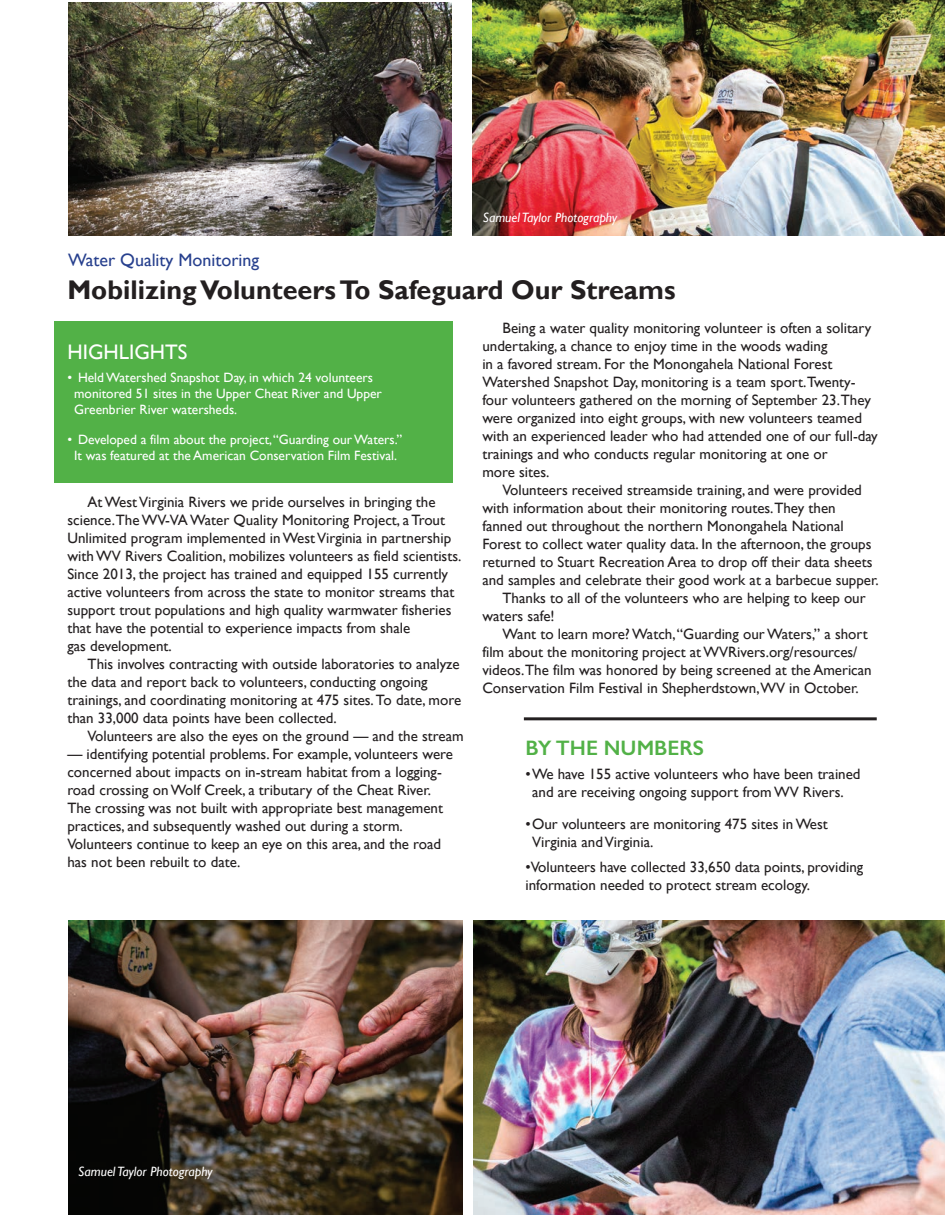
<style>
.page{position:relative;width:945px;height:1215px;background:#fff}
.page>*{position:absolute;margin:0;border:0;box-sizing:border-box;transform-origin:0 0}
.t1{font:700 27px "Gill Sans";color:#231f20}
.t2{font:600 21px "Gill Sans";color:#52b147}
.t3{font:21px "Gill Sans";color:#fff}
.t4{font:18px "Gill Sans";color:#27408e}
.t5{font:15px/18px "Gill Sans";color:#231f20}
.t6{font:15px/18px "Gill Sans";color:#231f20}
.t7{font:13.5px/16.2px "Gill Sans";color:#fff}
.t8{font:italic 13.5px "Gill Sans";color:#fff}
</style>
<div class="page">
<div style="left:54px;top:321px;width:399px;height:162px;background:#52b147"></div>
<img style="left:68px;top:2px;width:383px;height:234px">
<img style="left:472px;top:0;width:473px;height:236px">
<img style="left:68px;top:920px;width:395px;height:295px">
<img style="left:474px;top:920px;width:471px;height:295px">
<hr style="left:524px;top:717px;width:353px;height:3px;background:#231f20">
<p class="t4" style="left:68px;top:249px;width:192px">Water Quality Monitoring</p>
<p class="t8" style="left:483px;top:210px;width:136px">Samuel Taylor Photography</p>
<h1 class="t1" style="left:67px;top:273px;width:610px">Mobilizing Volunteers To Safeguard Our Streams</h1>
<h2 class="t3" style="left:68px;top:339px;width:122px">HIGHLIGHTS</h2>
<p class="t7" style="left:74px;top:369px;width:309px;text-indent:-7px">• Held Watershed Snapshot Day, in which 24 volunteers monitored 51 sites in the Upper Cheat River and Upper<br>Greenbrier River watersheds.</p>
<p class="t7" style="left:68px;top:431px;width:336px;text-align:center">• Developed a film about the project, “Guarding our Waters.”<br>It was featured at the American Conservation Film Festival.</p>
<p class="t5" style="left:482px;top:319px;width:397px;text-indent:20px">Being a water quality monitoring volunteer is often a solitary undertaking, a chance to enjoy time in the woods wading<br>in a favored stream. For the Monongahela National Forest Watershed Snapshot Day, monitoring is a team sport.Twenty&shy;four volunteers gathered on the morning of September 23.They were organized into eight groups, with new volunteers teamed with an experienced leader who had attended one of our full-day trainings and who conducts regular monitoring at one or<br>more sites.</p>
<p class="t5" style="left:503px;top:481px;width:361px">Volunteers received streamside training, and were provided</p>
<p class="t5" style="left:482px;top:499px;width:355px">with information about their monitoring routes.They then</p>
<p class="t5" style="left:482px;top:517px;width:363px">fanned out throughout the northern Monongahela National</p>
<p class="t5" style="left:482px;top:535px;width:391px">Forest to collect water quality data. In the afternoon, the groups</p>
<p class="t5" style="left:482px;top:553px;width:392px">returned to Stuart Recreation Area to drop off their data sheets</p>
<p class="t5" style="left:482px;top:571px;width:398px">and samples and celebrate their good work at a barbecue supper.</p>
<p class="t5" style="left:503px;top:589px;width:365px">Thanks to all of the volunteers who are helping to keep our</p>
<p class="t5" style="left:482px;top:607px;width:74px">waters safe!</p>
<p class="t5" style="left:503px;top:625px;width:367px">Want to learn more? Watch, “Guarding our Waters,” a short</p>
<p class="t5" style="left:482px;top:643px;width:377px">film about the monitoring project at WVRivers.org/resources/</p>
<p class="t5" style="left:482px;top:661px;width:391px">videos.The film was honored by being screened at the American</p>
<p class="t5" style="left:482px;top:679px;width:378px">Conservation Film Festival in Shepherdstown,WV in October.</p>
<p class="t5" style="left:67px;top:492px;width:396px;text-indent:20px">At West Virginia Rivers we pride ourselves in bringing the science.The WV-VA Water Quality Monitoring Project, a Trout Unlimited program implemented in West Virginia in partnership with WV Rivers Coalition, mobilizes volunteers as field scientists.<br>Since 2013, the project has trained and equipped 155 currently active volunteers from across the state to monitor streams that support trout populations and high quality warmwater fisheries that have the potential to experience impacts from shale<br>gas development.</p>
<p class="t5" style="left:67px;top:654px;width:395px;text-indent:20px">This involves contracting with outside laboratories to analyze the data and report back to volunteers, conducting ongoing trainings, and coordinating monitoring at 475 sites. To date, more than 33,000 data points have been collected.</p>
<p class="t5" style="left:88px;top:726px;width:378px">Volunteers are also the eyes on the ground — and the stream</p>
<p class="t5" style="left:67px;top:744px;width:387px">— identifying potential problems. For example, volunteers were concerned about impacts on in-stream habitat from a logging&shy;road crossing on Wolf Creek, a tributary of the Cheat River.<br>The crossing was not built with appropriate best management practices, and subsequently washed out during a storm.<br>Volunteers continue to keep an eye on this area, and the road has not been rebuilt to date.</p>
<h2 class="t2" style="left:525px;top:735px;width:180px">BY THE NUMBERS</h2>
<p class="t6" style="left:532px;top:766px;width:330px;text-indent:-7px">• We have 155 active volunteers who have been trained and are receiving ongoing support from WV Rivers.</p>
<p class="t6" style="left:532px;top:815px;width:297px;text-indent:-7px">• Our volunteers are monitoring 475 sites in West<br>Virginia and Virginia.</p>
<p class="t6" style="left:525px;top:858px;width:339px">•Volunteers have collected 33,650 data points, providing information needed to protect stream ecology.</p>
<p class="t8" style="left:78px;top:1163px;width:136px">Samuel Taylor Photography</p>
</div>
